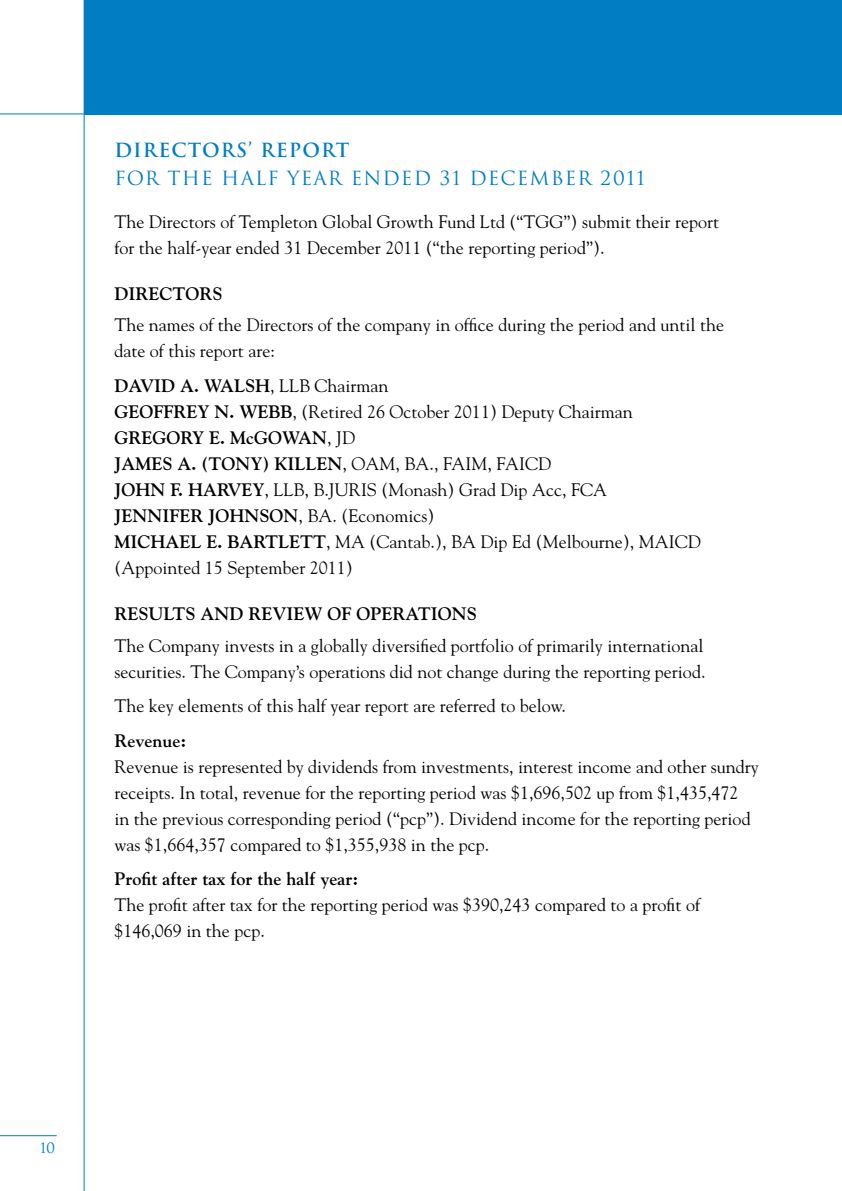
<style>
.page{position:relative;width:842px;height:1191px;background:#fff}
.page>*{position:absolute;margin:0;border:0;box-sizing:border-box;transform-origin:0 0}
.t1{font:19px "Trajan";letter-spacing:.06em;color:#007dc3}
.t2{font:700 19px "Trajan";letter-spacing:.06em;color:#007dc3}
.t3{font:18px/26px "Goudy";color:#000}
.t4{font:700 18px "Goudy";color:#000}
.t5{font:14px "Trajan";color:#007dc3}
.s1{font-weight:700}
</style>
<div class="page">
<hr style="left:84px;top:0;width:1px;height:1191px;background:#007dc3">
<hr style="left:0;top:113px;width:842px;height:1px;background:#007dc3">
<div style="left:84px;top:0;width:758px;height:114px;background:#007dc3"></div>
<hr style="left:0;top:1135px;width:57px;height:1px;background:#007dc3">
<p class="t2" style="left:114px;top:139px;width:236px">DIRECTORS’ REPORT</p>
<p class="t1" style="left:114px;top:167px;width:532px">FOR THE HALF YEAR ENDED 31 DECEMBER 2011</p>
<p class="t3" style="left:114px;top:210px;width:606px">The Directors of Templeton Global Growth Fund Ltd (“TGG”) submit their report for the half-year ended 31 December 2011 (“the reporting period”).</p>
<p class="t4" style="left:114px;top:286px;width:110px">DIRECTORS</p>
<p class="t3" style="left:114px;top:313px;width:611px">The names of the Directors of the company in office during the period and until the date of this report are:</p>
<p class="t3" style="left:114px;top:374px;width:588px"><span class="s1">DAVID A. WALSH</span>, LLB Chairman<br><span class="s1">GEOFFREY N. WEBB</span>, (Retired 26 October 2011) Deputy Chairman <span class="s1">GREGORY E. McGOWAN</span>, JD<br><span class="s1">JAMES A. (TONY) KILLEN</span>, OAM, BA., FAIM, FAICD<br><span class="s1">JOHN F. HARVEY</span>, LLB, B.JURIS (Monash) Grad Dip Acc, FCA<br><span class="s1">JENNIFER JOHNSON</span>, BA. (Economics)<br><span class="s1">MICHAEL E. BARTLETT</span>, MA (Cantab.), BA Dip Ed (Melbourne), MAICD (Appointed 15 September 2011)</p>
<p class="t4" style="left:114px;top:606px;width:364px">RESULTS AND REVIEW OF OPERATIONS</p>
<p class="t3" style="left:114px;top:633px;width:593px">The Company invests in a globally diversified portfolio of primarily international securities. The Company’s operations did not change during the reporting period.</p>
<p class="t3" style="left:114px;top:694px;width:453px">The key elements of this half year report are referred to below.</p>
<p class="t4" style="left:114px;top:733px;width:73px">Revenue:</p>
<p class="t3" style="left:114px;top:754px;width:646px">Revenue is represented by dividends from investments, interest income and other sundry receipts. In total, revenue for the reporting period was $1,696,502 up from $1,435,472<br>in the previous corresponding period (“pcp”). Dividend income for the reporting period was $1,664,357 compared to $1,355,938 in the pcp.</p>
<p class="t4" style="left:114px;top:871px;width:245px">Profit after tax for the half year:</p>
<p class="t3" style="left:114px;top:893px;width:587px">The profit after tax for the reporting period was $390,243 compared to a profit of $146,069 in the pcp.</p>
<p class="t5" style="left:40px;top:1139px;width:17px">10</p>
</div>
